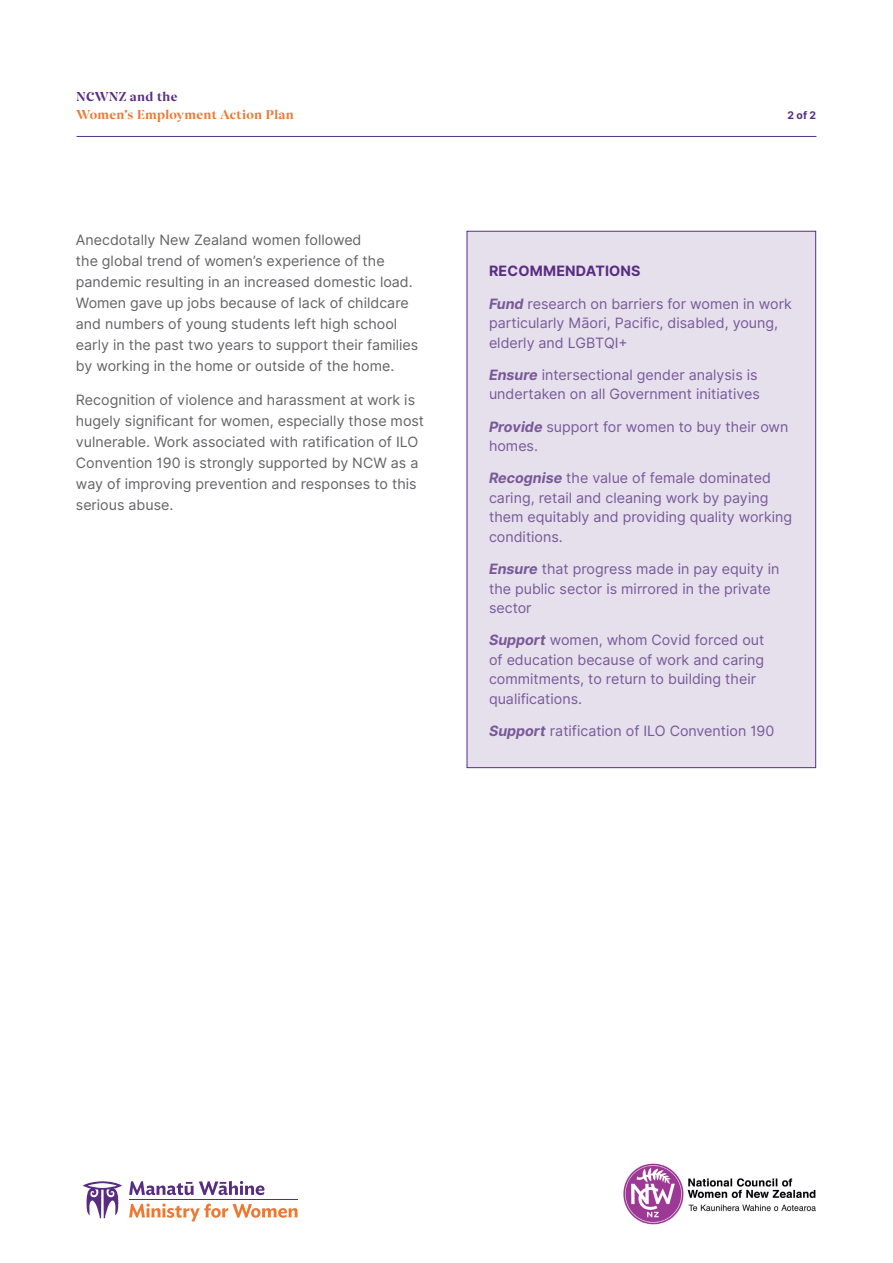
<style>
.page{position:relative;width:893px;height:1263px;background:#fff}
.page>*{position:absolute;margin:0;border:0;box-sizing:border-box;transform-origin:0 0}
.t1{font:14.25px/19.5px "Inter";color:#795898}
.t2{font:14.25px/21px "Inter";color:#636366}
.t3{font:700 14.25px "Inter";letter-spacing:.01em;color:#592c82}
.t4{font:700 12px "Ariata Display";letter-spacing:.025em;color:#ef7831}
.t5{font:700 12px "Ariata Display";letter-spacing:.025em;color:#592c82}
.t6{font:700 10.5px "Inter";color:#592c82}
.s1{font-weight:700;font-style:italic}
</style>
<div class="page">
<div style="left:467px;top:231px;width:349px;height:537px;background:#e5e0ec;border:1px solid #592c82"></div>
<hr style="left:77px;top:136px;width:739px;height:1px;background:#592c82">
<hr style="left:129px;top:1199px;width:168px;height:1px;background:#592c82">
<svg style="left:129px;top:1181px;width:136px;height:14px"></svg>
<svg style="left:129px;top:1203px;width:169px;height:18px"></svg>
<svg style="left:83px;top:1181px;width:39px;height:37px"></svg>
<img style="left:623px;top:1163px;width:193px;height:62px">
<p class="t5" style="left:77px;top:86px;width:102px">NCWNZ and the</p>
<p class="t4" style="left:77px;top:104px;width:219px">Women’s Employment Action Plan</p>
<p class="t6" style="left:787px;top:107px;width:30px">2 of 2</p>
<p class="t2" style="left:76px;top:230px;width:344px">Anecdotally New Zealand women followed<br>the global trend of women’s experience of the pandemic resulting in an increased domestic load.<br>Women gave up jobs because of lack of childcare and numbers of young students left high school early in the past two years to support their families by working in the home or outside of the home.</p>
<p class="t2" style="left:76px;top:390px;width:350px">Recognition of violence and harassment at work is hugely significant for women, especially those most vulnerable. Work associated with ratification of ILO Convention 190 is strongly supported by NCW as a way of improving prevention and responses to this serious abuse.</p>
<p class="t3" style="left:489px;top:261px;width:153px">RECOMMENDATIONS</p>
<p class="t1" style="left:489px;top:294px;width:304px"><span class="s1">Fund</span> research on barriers for women in work particularly Māori, Pacific, disabled, young, elderly and LGBTQI+</p>
<p class="t1" style="left:489px;top:365px;width:272px"><span class="s1">Ensure</span> intersectional gender analysis is undertaken on all Government initiatives</p>
<p class="t1" style="left:489px;top:417px;width:301px"><span class="s1">Provide</span> support for women to buy their own homes.</p>
<p class="t1" style="left:489px;top:469px;width:305px"><span class="s1">Recognise</span> the value of female dominated caring, retail and cleaning work by paying them equitably and providing quality working conditions.</p>
<p class="t1" style="left:489px;top:559px;width:292px"><span class="s1">Ensure</span> that progress made in pay equity in the public sector is mirrored in the private sector</p>
<p class="t1" style="left:489px;top:631px;width:277px"><span class="s1">Support</span> women, whom Covid forced out of education because of work and caring commitments, to return to building their qualifications.</p>
<p class="t1" style="left:489px;top:721px;width:287px"><span class="s1">Support</span> ratification of ILO Convention 190</p>
</div>
